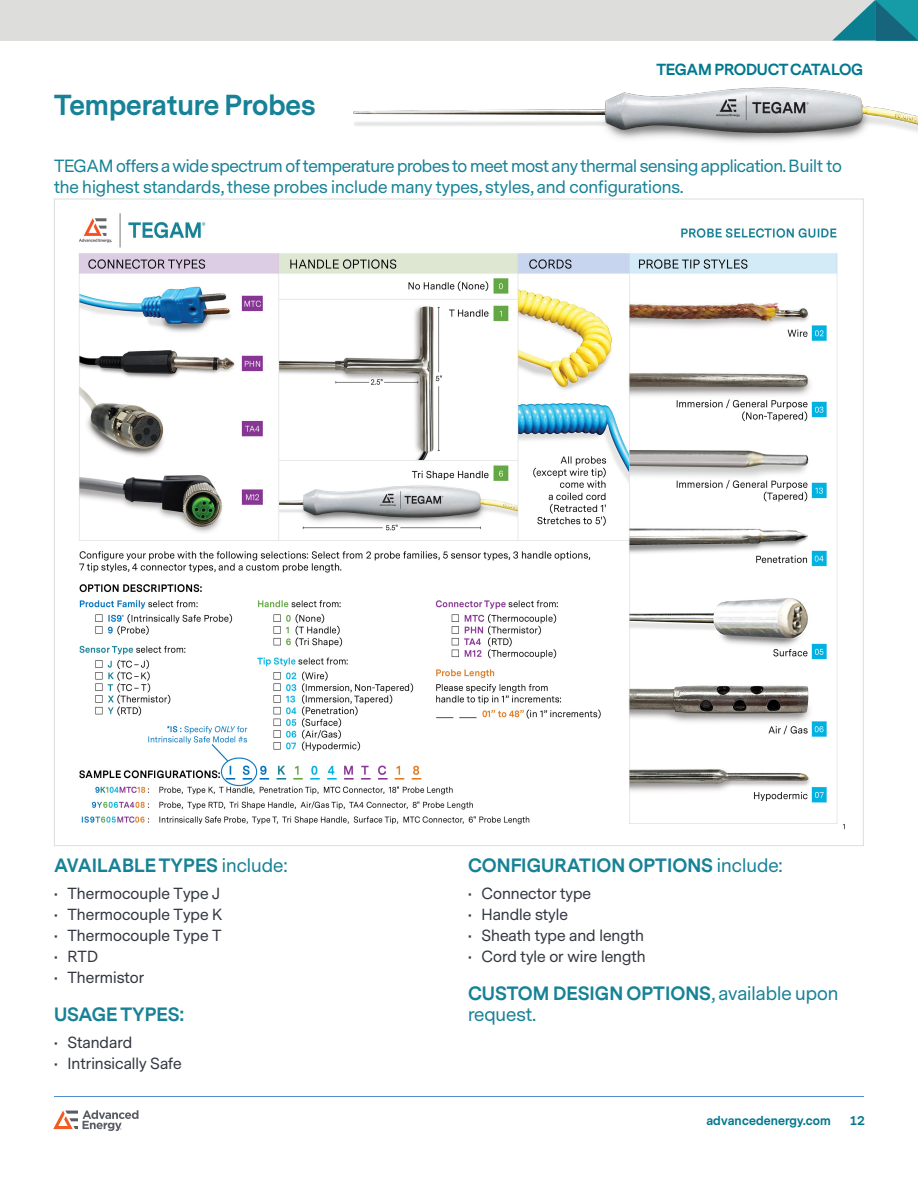
<style>
.page{position:relative;width:918px;height:1188px;background:#fff}
.page>*{position:absolute;margin:0;border:0;box-sizing:border-box;transform-origin:0 0}
.Headline{font:700 27px "Messina Sans";color:#178297}
.Product{font:700 18px "Messina Sans";color:#178297}
.Product-2{font:18px/21px "Messina Sans";color:#178297}
.Product-3{font:16.5px/21px "Messina Sans";letter-spacing:-.02em;color:#178297}
.t1{font:15px "Messina Sans";color:#323640}
.t2{font:700 15px "Messina Sans";letter-spacing:-.015em;color:#01788e}
.t3{font:700 12px "Messina Sans";letter-spacing:.01em;color:#01788e}
.s1{font-weight:400}
.s2{font-weight:700}
</style>
<div class="page">
<hr style="left:54px;top:1096px;width:810px;height:1px;background:#5090cc">
<svg style="left:53px;top:1110px;width:85px;height:21px"></svg>
<div style="left:0;top:0;width:875px;height:40px;background:#dddddb"></div>
<svg style="left:833px;top:0;width:85px;height:40px"></svg>
<img style="left:79px;top:213px;width:766px;height:617px">
<img style="left:353px;top:87px;width:565px;height:55px">
<p class="Headline" style="left:54px;top:86px;width:263px">Temperature Probes</p>
<p class="t2" style="left:656px;top:59px;width:208px">TEGAM PRODUCT CATALOG</p>
<p class="Product-3" style="left:54px;top:156px;width:790px">TEGAM offers a wide spectrum of temperature probes to meet most any thermal sensing application. Built to the highest standards, these probes include many types, styles, and configurations.</p>
<p class="Product" style="left:54px;top:853px;width:235px">AVAILABLE TYPES <span class="s1">include:</span></p>
<p class="t1" style="left:54px;top:884px;width:168px">• Thermocouple Type J</p>
<p class="t1" style="left:54px;top:905px;width:170px">• Thermocouple Type K</p>
<p class="t1" style="left:54px;top:926px;width:169px">• Thermocouple Type T</p>
<p class="t1" style="left:54px;top:947px;width:46px">• RTD</p>
<p class="t1" style="left:54px;top:968px;width:92px">• Thermistor</p>
<p class="Product" style="left:54px;top:1002px;width:132px">USAGE TYPES:</p>
<p class="t1" style="left:54px;top:1033px;width:80px">• Standard</p>
<p class="t1" style="left:54px;top:1054px;width:129px">• Intrinsically Safe</p>
<p class="Product" style="left:468px;top:853px;width:316px">CONFIGURATION OPTIONS <span class="s1">include:</span></p>
<p class="t1" style="left:468px;top:884px;width:125px">• Connector type</p>
<p class="t1" style="left:468px;top:905px;width:102px">• Handle style</p>
<p class="t1" style="left:468px;top:926px;width:177px">• Sheath type and length</p>
<p class="t1" style="left:468px;top:947px;width:179px">• Cord tyle or wire length</p>
<p class="Product-2" style="left:468px;top:984px;width:372px"><span class="s2">CUSTOM DESIGN OPTIONS</span>, available upon request.</p>
<p class="t3" style="left:706px;top:1113px;width:126px">advancedenergy.com</p>
<p class="t3" style="left:850px;top:1113px;width:16px">12</p>
</div>
